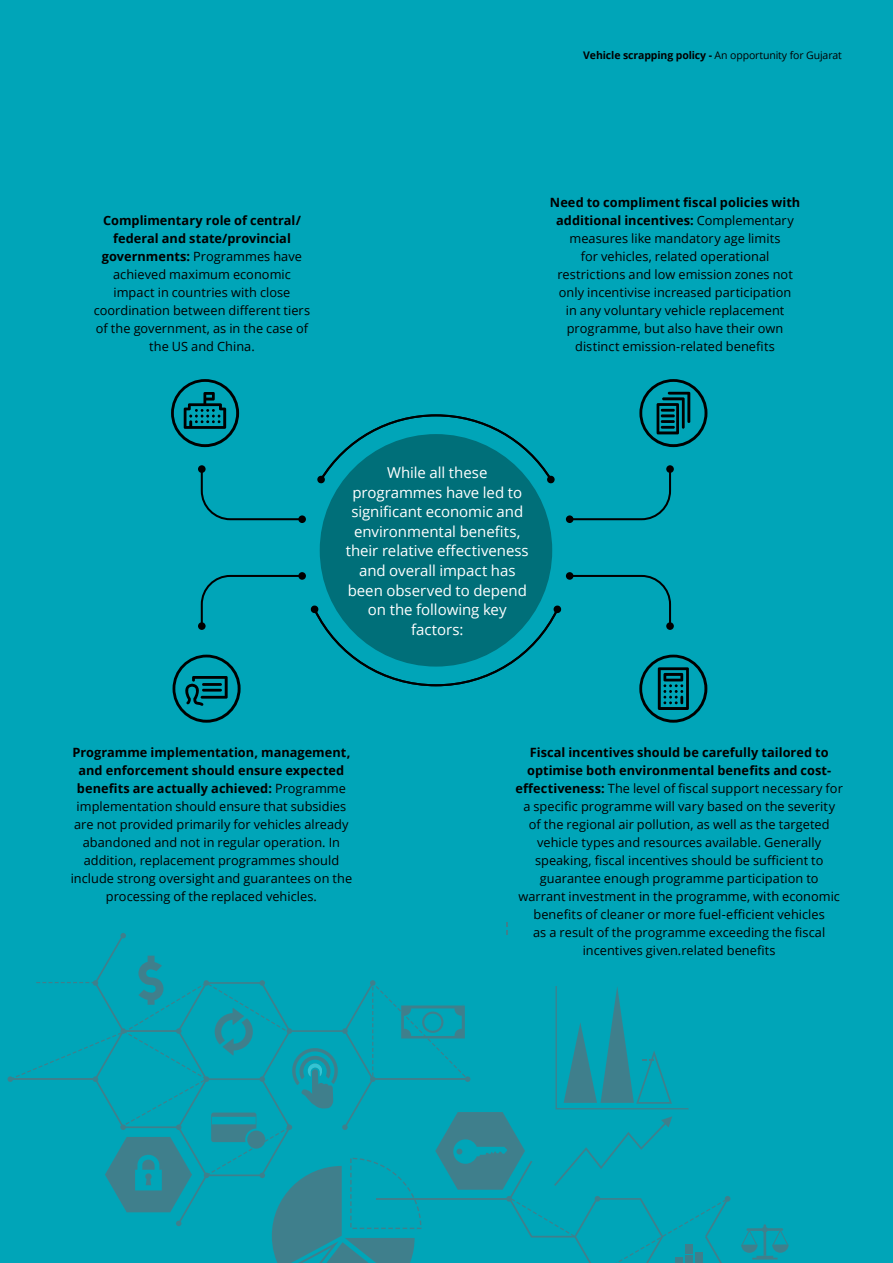
<style>
.page{position:relative;width:893px;height:1263px;background:#00a5b8}
.page>*{position:absolute;margin:0;border:0;box-sizing:border-box;transform-origin:0 0}
.t1{font:15px/19.5px "Open Sans";letter-spacing:-.005em;color:#fff;text-align:center}
.t2{font:12.75px/18px "Open Sans";letter-spacing:.005em;color:#000;text-align:center}
.t3{font:700 10.5px "Open Sans";letter-spacing:-.01em;color:#000}
.s1{font-weight:400}
.s2{font-weight:700}
</style>
<div class="page">
<div style="left:320px;top:434px;width:232px;height:233px;background:#006f79;border-radius:50%"></div>
<svg style="left:317px;top:414px;width:238px;height:70px"></svg>
<svg style="left:310px;top:605px;width:252px;height:81px"></svg>
<svg style="left:201px;top:473px;width:97px;height:47px"></svg>
<div style="left:198px;top:465px;width:8px;height:8px;background:#000;border-radius:50%"></div>
<div style="left:298px;top:515px;width:8px;height:8px;background:#000;border-radius:50%"></div>
<svg style="left:201px;top:575px;width:97px;height:47px"></svg>
<div style="left:198px;top:622px;width:8px;height:8px;background:#000;border-radius:50%"></div>
<div style="left:298px;top:572px;width:8px;height:8px;background:#000;border-radius:50%"></div>
<svg style="left:571px;top:575px;width:100px;height:47px"></svg>
<div style="left:666px;top:622px;width:8px;height:8px;background:#000;border-radius:50%"></div>
<div style="left:566px;top:572px;width:7px;height:8px;background:#000;border-radius:50%"></div>
<svg style="left:571px;top:472px;width:100px;height:48px"></svg>
<div style="left:666px;top:465px;width:8px;height:8px;background:#000;border-radius:50%"></div>
<div style="left:566px;top:515px;width:7px;height:8px;background:#000;border-radius:50%"></div>
<svg style="left:171px;top:379px;width:68px;height:68px"></svg>
<svg style="left:639px;top:379px;width:68px;height:68px"></svg>
<svg style="left:639px;top:655px;width:68px;height:68px"></svg>
<svg style="left:741px;top:1224px;width:48px;height:35px"></svg>
<svg style="left:8px;top:922px;width:722px;height:341px"></svg>
<svg style="left:173px;top:655px;width:68px;height:68px"></svg>
<p class="t3" style="left:583px;top:48px;width:260px">Vehicle scrapping policy - <span class="s1">An opportunity for Gujarat</span></p>
<p class="t2" style="left:94px;top:211px;width:218px"><span class="s2">Complimentary role of central/ federal and state/provincial governments:</span> Programmes have achieved maximum economic impact in countries with close coordination between different tiers of the government, as in the case of the US and China.</p>
<p class="t2" style="left:550px;top:193px;width:252px"><span class="s2">Need to compliment fiscal policies with additional incentives:</span> Complementary measures like mandatory age limits<br>for vehicles, related operational restrictions and low emission zones not only incentivise increased participation<br>in any voluntary vehicle replacement programme, but also have their own distinct emission-related benefits</p>
<p class="t1" style="left:346px;top:463px;width:185px">While all these programmes have led to significant economic and environmental benefits, their relative effectiveness and overall impact has been observed to depend on the following key factors:</p>
<p class="t2" style="left:71px;top:743px;width:283px"><span class="s2">Programme implementation, management, and enforcement should ensure expected benefits are actually achieved:</span> Programme implementation should ensure that subsidies are not provided primarily for vehicles already abandoned and not in regular operation. In addition, replacement programmes should include strong oversight and guarantees on the processing of the replaced vehicles.</p>
<p class="t2" style="left:515px;top:743px;width:329px"><span class="s2">Fiscal incentives should be carefully tailored to optimise both environmental benefits and cost&shy;effectiveness:</span> The level of fiscal support necessary for a specific programme will vary based on the severity<br>of the regional air pollution, as well as the targeted vehicle types and resources available. Generally speaking, fiscal incentives should be sufficient to guarantee enough programme participation to warrant investment in the programme, with economic benefits of cleaner or more fuel-efficient vehicles<br>as a result of the programme exceeding the fiscal incentives given.related benefits</p>
</div>
